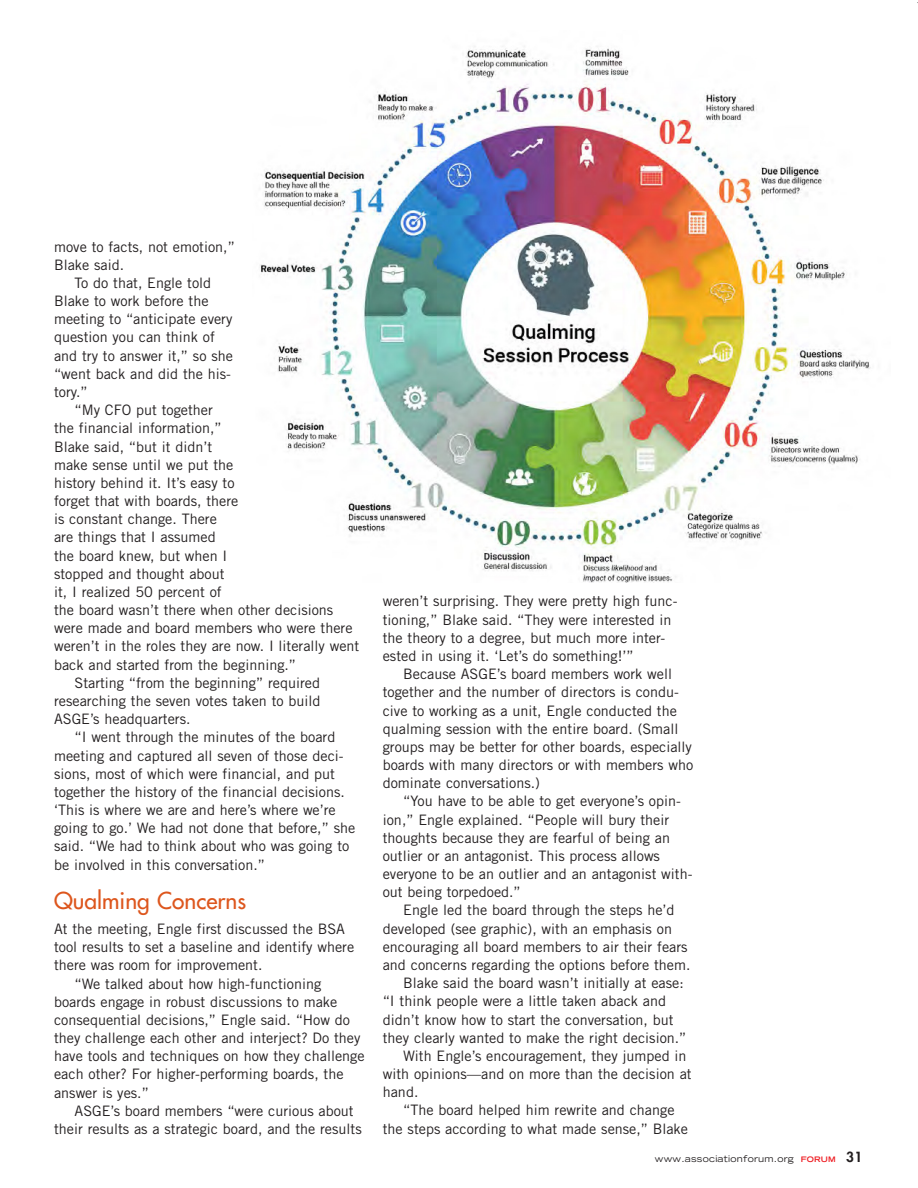
<style>
.page{position:relative;width:918px;height:1188px;background:#fff}
.page>*{position:absolute;margin:0;border:0;box-sizing:border-box;transform-origin:0 0}
.t1{font:500 22.65px "Futura Std";color:#dd561d}
.t2{font:14.4px "Trade Gothic LT Std";color:#231f20}
.t3{font:expanded 9.15px "Trade Gothic LT Std";letter-spacing:.025em;color:#231f20}
.s1{font-weight:700;font-size:7.65px;color:#ee1d23}
.s2{font-family:"Futura Std";font-weight:800;font-stretch:normal;font-size:13.65px}
</style>
<div class="page">
<img style="left:260px;top:46px;width:611px;height:536px">
<p class="t2" style="left:54px;top:238px;width:182px">move to facts, not emotion,”</p>
<p class="t2" style="left:54px;top:256px;width:71px">Blake said.</p>
<p class="t2" style="left:75px;top:274px;width:138px">To do that, Engle told</p>
<p class="t2" style="left:54px;top:292px;width:156px">Blake to work before the</p>
<p class="t2" style="left:54px;top:310px;width:180px">meeting to “anticipate every</p>
<p class="t2" style="left:54px;top:329px;width:162px">question you can think of</p>
<p class="t2" style="left:54px;top:347px;width:180px">and try to answer it,” so she</p>
<p class="t2" style="left:54px;top:365px;width:178px">“went back and did the his-</p>
<p class="t2" style="left:54px;top:383px;width:35px">tory.”</p>
<p class="t2" style="left:75px;top:401px;width:140px">“My CFO put together</p>
<p class="t2" style="left:54px;top:420px;width:169px">the financial information,”</p>
<p class="t2" style="left:54px;top:438px;width:160px">Blake said, “but it didn’t</p>
<p class="t2" style="left:54px;top:456px;width:181px">make sense until we put the</p>
<p class="t2" style="left:54px;top:474px;width:182px">history behind it. It’s easy to</p>
<p class="t2" style="left:54px;top:492px;width:186px">forget that with boards, there</p>
<p class="t2" style="left:54px;top:510px;width:164px">is constant change. There</p>
<p class="t2" style="left:54px;top:529px;width:163px">are things that I assumed</p>
<p class="t2" style="left:54px;top:547px;width:175px">the board knew, but when I</p>
<p class="t2" style="left:54px;top:565px;width:172px">stopped and thought about</p>
<p class="t2" style="left:54px;top:583px;width:169px">it, I realized 50 percent of</p>
<p class="t2" style="left:54px;top:601px;width:281px">the board wasn’t there when other decisions</p>
<p class="t2" style="left:54px;top:619px;width:300px">were made and board members who were there</p>
<p class="t2" style="left:54px;top:638px;width:307px">weren’t in the roles they are now. I literally went</p>
<p class="t2" style="left:54px;top:656px;width:244px">back and started from the beginning.”</p>
<p class="t2" style="left:75px;top:674px;width:247px">Starting “from the beginning” required</p>
<p class="t2" style="left:54px;top:692px;width:268px">researching the seven votes taken to build</p>
<p class="t2" style="left:54px;top:710px;width:138px">ASGE’s headquarters.</p>
<p class="t2" style="left:75px;top:729px;width:262px">“I went through the minutes of the board</p>
<p class="t2" style="left:54px;top:747px;width:291px">meeting and captured all seven of those deci-</p>
<p class="t2" style="left:54px;top:765px;width:282px">sions, most of which were financial, and put</p>
<p class="t2" style="left:54px;top:783px;width:292px">together the history of the financial decisions.</p>
<p class="t2" style="left:54px;top:801px;width:283px">‘This is where we are and here’s where we’re</p>
<p class="t2" style="left:54px;top:819px;width:303px">going to go.’ We had not done that before,” she</p>
<p class="t2" style="left:54px;top:838px;width:297px">said. “We had to think about who was going to</p>
<p class="t2" style="left:54px;top:856px;width:212px">be involved in this conversation.”</p>
<p class="t1" style="left:54px;top:887px;width:194px">Qualming Concerns</p>
<p class="t2" style="left:54px;top:920px;width:292px">At the meeting, Engle first discussed the BSA</p>
<p class="t2" style="left:54px;top:938px;width:302px">tool results to set a baseline and identify where</p>
<p class="t2" style="left:54px;top:957px;width:210px">there was room for improvement.</p>
<p class="t2" style="left:75px;top:975px;width:248px">“We talked about how high-functioning</p>
<p class="t2" style="left:54px;top:993px;width:285px">boards engage in robust discussions to make</p>
<p class="t2" style="left:54px;top:1011px;width:298px">consequential decisions,” Engle said. “How do</p>
<p class="t2" style="left:54px;top:1029px;width:308px">they challenge each other and interject? Do they</p>
<p class="t2" style="left:54px;top:1047px;width:312px">have tools and techniques on how they challenge</p>
<p class="t2" style="left:54px;top:1066px;width:291px">each other? For higher-performing boards, the</p>
<p class="t2" style="left:54px;top:1084px;width:96px">answer is yes.”</p>
<p class="t2" style="left:75px;top:1102px;width:281px">ASGE’s board members “were curious about</p>
<p class="t2" style="left:54px;top:1120px;width:309px">their results as a strategic board, and the results</p>
<p class="t2" style="left:383px;top:593px;width:296px">weren’t surprising. They were pretty high func-</p>
<p class="t2" style="left:383px;top:611px;width:290px">tioning,” Blake said. “They were interested in</p>
<p class="t2" style="left:383px;top:629px;width:284px">the theory to a degree, but much more inter-</p>
<p class="t2" style="left:383px;top:647px;width:252px">ested in using it. ‘Let’s do something!’”</p>
<p class="t2" style="left:403px;top:665px;width:270px">Because ASGE’s board members work well</p>
<p class="t2" style="left:383px;top:684px;width:298px">together and the number of directors is condu-</p>
<p class="t2" style="left:383px;top:702px;width:296px">cive to working as a unit, Engle conducted the</p>
<p class="t2" style="left:383px;top:720px;width:297px">qualming session with the entire board. (Small</p>
<p class="t2" style="left:383px;top:738px;width:311px">groups may be better for other boards, especially</p>
<p class="t2" style="left:383px;top:756px;width:312px">boards with many directors or with members who</p>
<p class="t2" style="left:383px;top:774px;width:159px">dominate conversations.)</p>
<p class="t2" style="left:403px;top:793px;width:279px">“You have to be able to get everyone’s opin-</p>
<p class="t2" style="left:383px;top:811px;width:288px">ion,” Engle explained. “People will bury their</p>
<p class="t2" style="left:383px;top:829px;width:289px">thoughts because they are fearful of being an</p>
<p class="t2" style="left:383px;top:847px;width:279px">outlier or an antagonist. This process allows</p>
<p class="t2" style="left:383px;top:865px;width:311px">everyone to be an outlier and an antagonist with-</p>
<p class="t2" style="left:383px;top:883px;width:140px">out being torpedoed.”</p>
<p class="t2" style="left:403px;top:902px;width:273px">Engle led the board through the steps he’d</p>
<p class="t2" style="left:383px;top:920px;width:291px">developed (see graphic), with an emphasis on</p>
<p class="t2" style="left:383px;top:938px;width:306px">encouraging all board members to air their fears</p>
<p class="t2" style="left:383px;top:956px;width:309px">and concerns regarding the options before them.</p>
<p class="t2" style="left:403px;top:974px;width:282px">Blake said the board wasn’t initially at ease:</p>
<p class="t2" style="left:383px;top:993px;width:285px">“I think people were a little taken aback and</p>
<p class="t2" style="left:383px;top:1011px;width:292px">didn’t know how to start the conversation, but</p>
<p class="t2" style="left:383px;top:1029px;width:305px">they clearly wanted to make the right decision.”</p>
<p class="t2" style="left:403px;top:1047px;width:285px">With Engle’s encouragement, they jumped in</p>
<p class="t2" style="left:383px;top:1065px;width:310px">with opinions—and on more than the decision at</p>
<p class="t2" style="left:383px;top:1083px;width:37px">hand.</p>
<p class="t2" style="left:403px;top:1102px;width:273px">“The board helped him rewrite and change</p>
<p class="t2" style="left:383px;top:1120px;width:307px">the steps according to what made sense,” Blake</p>
<p class="t3" style="left:655px;top:1153px;width:209px">www.associationforum.org <span class="s1">FORUM</span> <span class="s2">31</span></p>
</div>
